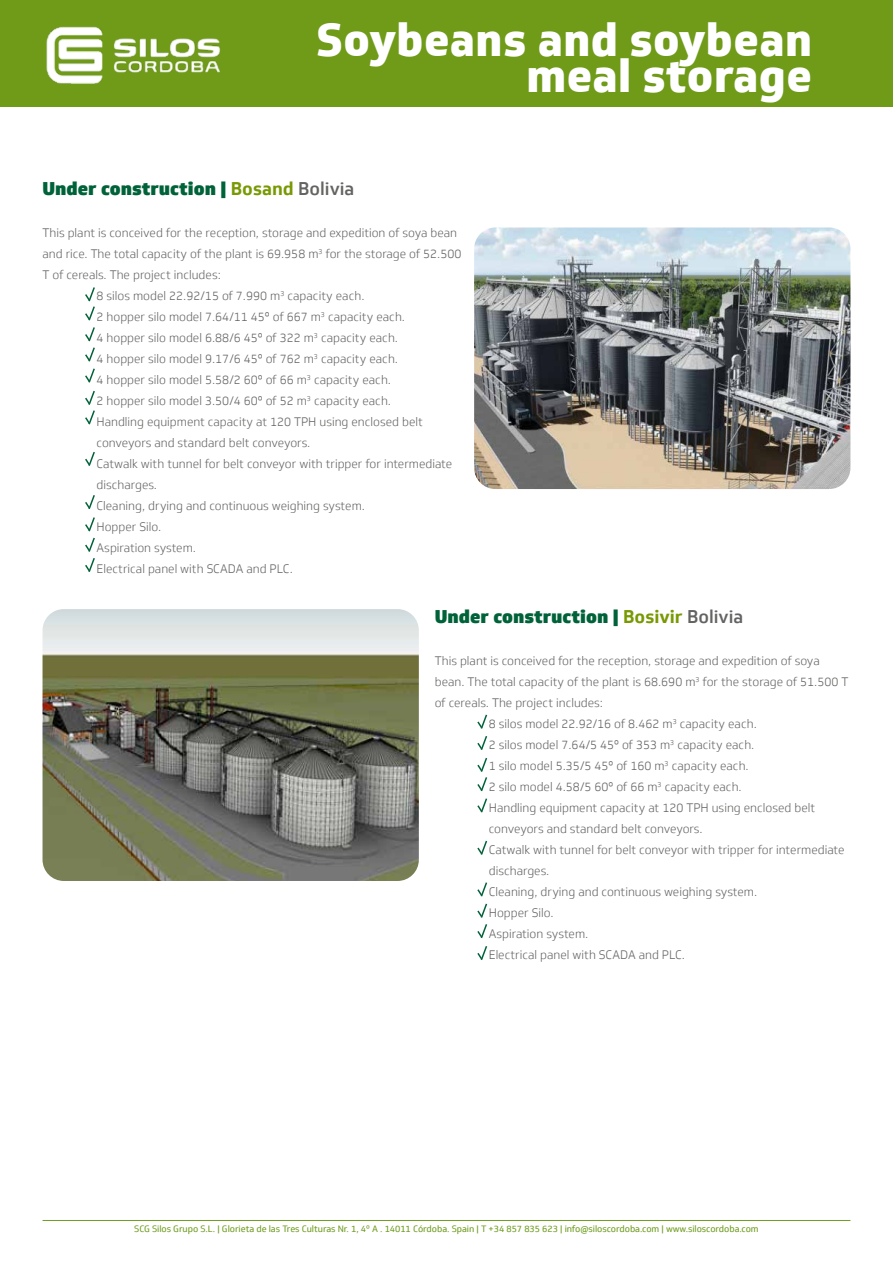
<style>
.page{position:relative;width:893px;height:1263px;background:#fff}
.page>*{position:absolute;margin:0;border:0;box-sizing:border-box;transform-origin:0 0}
.t1{font:800 45px/36px "Soleto";color:#fff}
.t2{font:900 18px "Soleto";color:#006239}
.t3{font:300 12px "Soleto";color:#636362}
.t4{font:9px "Soleto";letter-spacing:-.005em;color:#6f9d20}
.s1{font-weight:700;color:#789904}
.s2{font-weight:500;color:#636362}
</style>
<div class="page">
<hr style="left:43px;top:1220px;width:807px;height:1px;background:#6f9d20">
<img style="left:474px;top:227px;width:376px;height:262px">
<img style="left:43px;top:609px;width:376px;height:272px">
<div style="left:0;top:0;width:893px;height:106px;background:#6f9b19"></div>
<img style="left:46px;top:26px;width:174px;height:58px">
<svg style="left:85px;top:451px;width:10px;height:15px"></svg>
<svg style="left:85px;top:287px;width:10px;height:138px"></svg>
<svg style="left:477px;top:714px;width:11px;height:99px"></svg>
<svg style="left:477px;top:840px;width:11px;height:15px"></svg>
<svg style="left:477px;top:882px;width:11px;height:78px"></svg>
<svg style="left:85px;top:495px;width:10px;height:77px"></svg>
<h1 class="t1" style="left:464px;top:22px;width:346px;text-indent:-150px">Almace aje de maíz e un silo metálico</h1>
<h1 class="t1" style="left:317px;top:22px;width:497px;text-align:right">Soybeans and soybean meal storage</h1>
<h2 class="t2" style="left:43px;top:176px;width:313px">Under construction | <span class="s1">Bosand</span> <span class="s2">Bolivia</span></h2>
<p class="t3" style="left:43px;top:225px;width:416px">This plant is conceived for the reception, storage and expedition of soya bean</p>
<p class="t3" style="left:43px;top:246px;width:421px">and rice. The total capacity of the plant is 69.958 m<sup>3</sup> for the storage of 52.500</p>
<p class="t3" style="left:43px;top:267px;width:180px">T of cereals. The project includes:</p>
<p class="t3" style="left:97px;top:288px;width:270px">8 silos model 22.92/15 of 7.990 m<sup>3</sup> capacity each.</p>
<p class="t3" style="left:97px;top:309px;width:310px">2 hopper silo model 7.64/11 45º of 667 m<sup>3</sup> capacity each.</p>
<p class="t3" style="left:97px;top:330px;width:303px">4 hopper silo model 6.88/6 45º of 322 m<sup>3</sup> capacity each.</p>
<p class="t3" style="left:97px;top:351px;width:303px">4 hopper silo model 9.17/6 45º of 762 m<sup>3</sup> capacity each.</p>
<p class="t3" style="left:97px;top:372px;width:296px">4 hopper silo model 5.58/2 60º of 66 m<sup>3</sup> capacity each.</p>
<p class="t3" style="left:97px;top:393px;width:296px">2 hopper silo model 3.50/4 60º of 52 m<sup>3</sup> capacity each.</p>
<p class="t3" style="left:97px;top:414px;width:328px">Handling equipment capacity at 120 TPH using enclosed belt</p>
<p class="t3" style="left:97px;top:435px;width:215px">conveyors and standard belt conveyors.</p>
<p class="t3" style="left:97px;top:456px;width:357px">Catwalk with tunnel for belt conveyor with tripper for intermediate</p>
<p class="t3" style="left:97px;top:477px;width:62px">discharges.</p>
<p class="t3" style="left:97px;top:498px;width:270px">Cleaning, drying and continuous weighing system.</p>
<p class="t3" style="left:97px;top:519px;width:66px">Hopper Silo.</p>
<p class="t3" style="left:97px;top:540px;width:101px">Aspiration system.</p>
<p class="t3" style="left:97px;top:561px;width:198px">Electrical panel with SCADA and PLC.</p>
<h2 class="t2" style="left:435px;top:605px;width:310px">Under construction | <span class="s1">Bosivir</span> <span class="s2">Bolivia</span></h2>
<p class="t3" style="left:435px;top:654px;width:386px">This plant is conceived for the reception, storage and expedition of soya</p>
<p class="t3" style="left:435px;top:675px;width:415px">bean. The total capacity of the plant is 68.690 m<sup>3</sup> for the storage of 51.500 T</p>
<p class="t3" style="left:435px;top:696px;width:170px">of cereals. The project includes:</p>
<p class="t3" style="left:489px;top:717px;width:270px">8 silos model 22.92/16 of 8.462 m<sup>3</sup> capacity each.</p>
<p class="t3" style="left:489px;top:738px;width:267px">2 silos model 7.64/5 45º of 353 m<sup>3</sup> capacity each.</p>
<p class="t3" style="left:489px;top:759px;width:261px">1 silo model 5.35/5 45º of 160 m<sup>3</sup> capacity each.</p>
<p class="t3" style="left:489px;top:780px;width:254px">2 silo model 4.58/5 60º of 66 m<sup>3</sup> capacity each.</p>
<p class="t3" style="left:489px;top:801px;width:328px">Handling equipment capacity at 120 TPH using enclosed belt</p>
<p class="t3" style="left:489px;top:822px;width:215px">conveyors and standard belt conveyors.</p>
<p class="t3" style="left:489px;top:843px;width:357px">Catwalk with tunnel for belt conveyor with tripper for intermediate</p>
<p class="t3" style="left:489px;top:864px;width:62px">discharges.</p>
<p class="t3" style="left:489px;top:885px;width:270px">Cleaning, drying and continuous weighing system.</p>
<p class="t3" style="left:489px;top:906px;width:66px">Hopper Silo.</p>
<p class="t3" style="left:489px;top:927px;width:101px">Aspiration system.</p>
<p class="t3" style="left:489px;top:948px;width:198px">Electrical panel with SCADA and PLC.</p>
<p class="t4" style="left:134px;top:1223px;width:626px">SCG Silos Grupo S.L. | Glorieta de las Tres Culturas Nr. 1, 4º A . 14011 Córdoba. Spain | T +34 857 835 623 | info@siloscordoba.com | www.siloscordoba.com</p>
</div>
